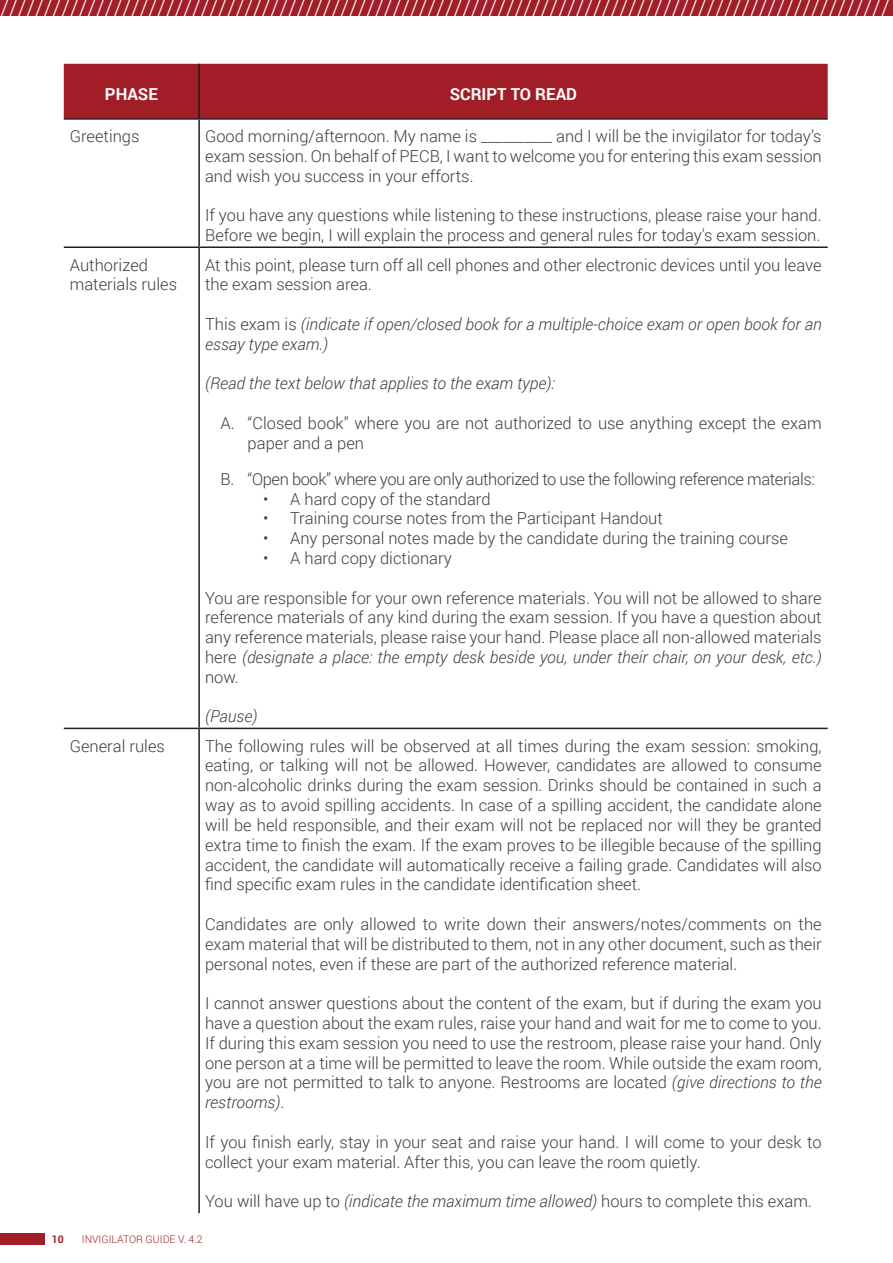
<style>
.page{position:relative;width:893px;height:1263px;background:#fff}
.page>*{position:absolute;margin:0;border:0;box-sizing:border-box;transform-origin:0 0}
.t1{font:300 22.5px "Roboto";color:#fff}
.t2{font:300 16.5px/19.8px "Roboto";color:#3e3e3f}
.t3{font:italic 300 16.5px/19.8px "Roboto";color:#3e3e3f}
.t4{font:300 16.5px "Roboto";letter-spacing:-.025em;color:#3e3e3f}
.t5{font:700 16.5px "Roboto";color:#fff}
.t6{font:300 10.5px "Roboto";color:#a11e29}
.t7{font:700 10.5px "Roboto";color:#a11e29}
.s1{font-style:normal}
.s2{font-style:italic}
</style>
<div class="page">
<div style="left:0;top:0;width:893px;height:16px;background:#a11e29"></div>
<div style="left:64px;top:64px;width:764px;height:54px;background:#a11e29"></div>
<hr style="left:198px;top:64px;width:2px;height:54px;background:#231f20">
<hr style="left:64px;top:118px;width:135px;height:2px;background:#231f20">
<hr style="left:199px;top:118px;width:629px;height:2px;background:#231f20">
<hr style="left:198px;top:120px;width:2px;height:126px;background:#231f20">
<hr style="left:64px;top:246px;width:135px;height:2px;background:#231f20">
<hr style="left:199px;top:246px;width:629px;height:2px;background:#231f20">
<hr style="left:198px;top:248px;width:2px;height:480px;background:#231f20">
<hr style="left:64px;top:728px;width:135px;height:1px;background:#231f20">
<hr style="left:199px;top:728px;width:629px;height:1px;background:#231f20">
<hr style="left:198px;top:729px;width:2px;height:484px;background:#231f20">
<div style="left:0;top:1233px;width:44px;height:12px;background:#a11e29"></div>
<p class="t1" style="left:0;top:-7px;width:891px">//////////////////////////////////////////////////////////////////////////////////////////////////////</p>
<p class="t5" style="left:105px;top:82px;width:54px">PHASE</p>
<p class="t5" style="left:450px;top:82px;width:129px">SCRIPT TO READ</p>
<p class="t2" style="left:70px;top:126px;width:71px">Greetings</p>
<p class="t2" style="left:205px;top:126px;width:618px;text-align:justify">Good morning/afternoon. My name is __________ and I will be the invigilator for today’s exam session. On behalf of PECB, I want to welcome you for entering this exam session and wish you success in your efforts.</p>
<p class="t2" style="left:205px;top:205px;width:618px">If you have any questions while listening to these instructions, please raise your hand.<br>Before we begin, I will explain the process and general rules for today's exam session.</p>
<p class="t2" style="left:70px;top:254px;width:109px">Authorized materials rules</p>
<p class="t2" style="left:205px;top:254px;width:618px">At this point, please turn off all cell phones and other electronic devices until you leave the exam session area.</p>
<p class="t3" style="left:205px;top:314px;width:618px"><span class="s1">This exam is</span> (indicate if open/closed book for a multiple-choice exam or open book for an essay type exam.)</p>
<p class="t3" style="left:205px;top:373px;width:351px">(Read the text below that applies to the exam type):</p>
<p class="t2" style="left:248px;top:413px;width:576px;text-indent:-27px">A. “Closed book” where you are not authorized to use anything except the exam paper and a pen</p>
<p class="t4" style="left:221px;top:467px;width:596px">B. “Open book” where you are only authorized to use the following reference materials:</p>
<p class="t2" style="left:263px;top:488px;width:229px">• A hard copy of the standard</p>
<p class="t2" style="left:263px;top:508px;width:401px">• Training course notes from the Participant Handout</p>
<p class="t2" style="left:263px;top:528px;width:526px">• Any personal notes made by the candidate during the training course</p>
<p class="t2" style="left:263px;top:548px;width:190px">• A hard copy dictionary</p>
<p class="t2" style="left:205px;top:587px;width:618px;text-align:justify">You are responsible for your own reference materials. You will not be allowed to share reference materials of any kind during the exam session. If you have a question about any reference materials, please raise your hand. Please place all non-allowed materials here <span class="s2">(designate a place: the empty desk beside you, under their chair, on your desk, etc.) </span>now.</p>
<p class="t3" style="left:205px;top:706px;width:54px">(Pause)</p>
<p class="t2" style="left:70px;top:735px;width:97px">General rules</p>
<p class="t2" style="left:205px;top:735px;width:618px;text-align:justify">The following rules will be observed at all times during the exam session: smoking, eating, or talking will not be allowed. However, candidates are allowed to consume non-alcoholic drinks during the exam session. Drinks should be contained in such a way as to avoid spilling accidents. In case of a spilling accident, the candidate alone will be held responsible, and their exam will not be replaced nor will they be granted extra time to finish the exam. If the exam proves to be illegible because of the spilling accident, the candidate will automatically receive a failing grade. Candidates will also find specific exam rules in the candidate identification sheet.</p>
<p class="t2" style="left:205px;top:913px;width:618px;text-align:justify">Candidates are only allowed to write down their answers/notes/comments on the exam material that will be distributed to them, not in any other document, such as their personal notes, even if these are part of the authorized reference material.</p>
<p class="t2" style="left:205px;top:993px;width:618px">I cannot answer questions about the content of the exam, but if during the exam you have a question about the exam rules, raise your hand and wait for me to come to you.</p>
<p class="t2" style="left:205px;top:1032px;width:618px;text-align:justify">If during this exam session you need to use the restroom, please raise your hand. Only one person at a time will be permitted to leave the room. While outside the exam room, you are not permitted to talk to anyone. Restrooms are located <span class="s2">(give directions to the restrooms)</span>.</p>
<p class="t2" style="left:205px;top:1131px;width:618px">If you finish early, stay in your seat and raise your hand. I will come to your desk to collect your exam material. After this, you can leave the room quietly.</p>
<p class="t2" style="left:205px;top:1191px;width:608px">You will have up to <span class="s2">(indicate the maximum time allowed)</span> hours to complete this exam.</p>
<p class="t7" style="left:52px;top:1232px;width:14px">10</p>
<p class="t6" style="left:82px;top:1232px;width:122px">INVIGILATOR GUIDE V. 4.2</p>
</div>
